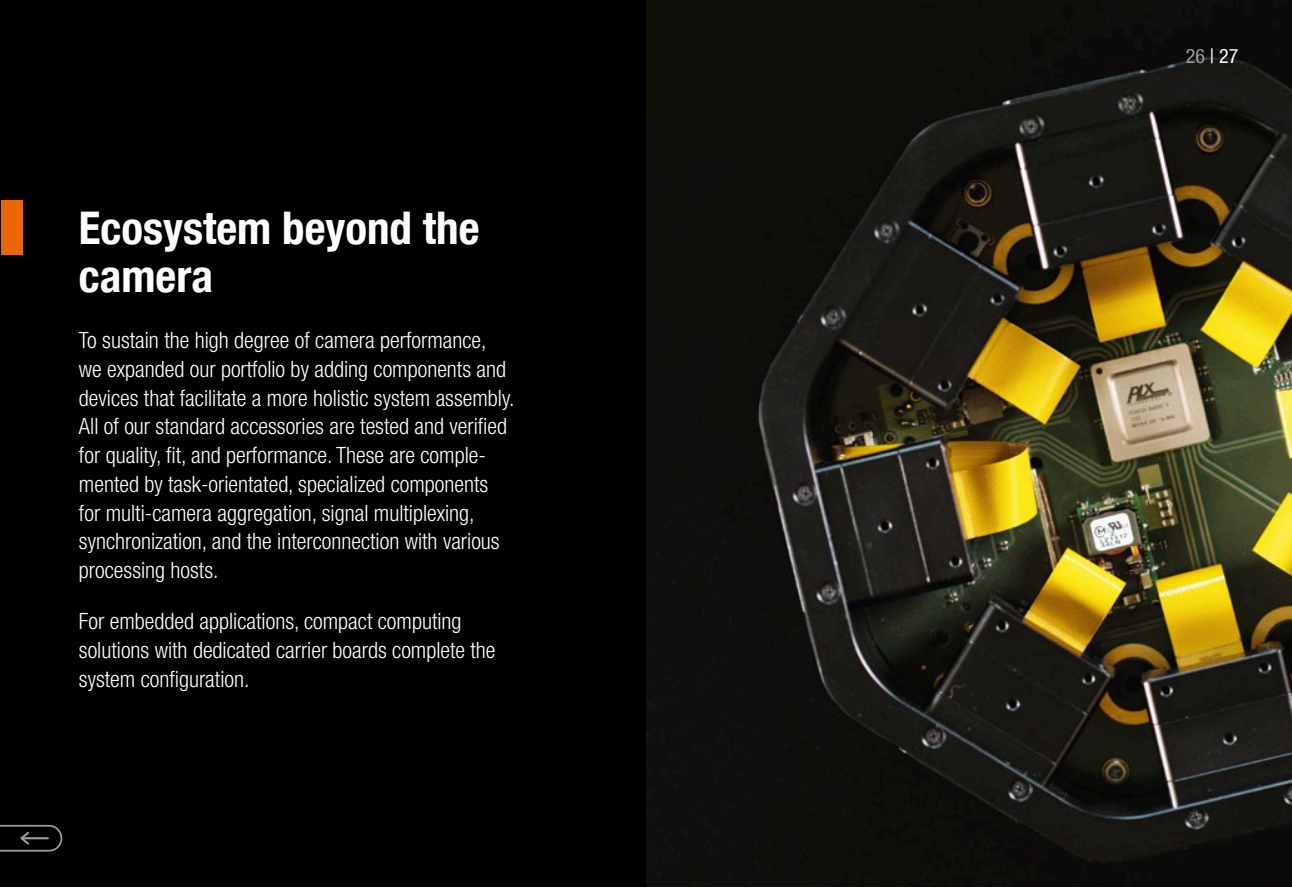
<style>
.page{position:relative;width:1292px;height:888px;background:#fff}
.page>*{position:absolute;margin:0;border:0;box-sizing:border-box;transform-origin:0 0}
.t1{font:700 condensed 45px/47.5px "Helvetica Neue LT Com";color:#fff}
.t2{font:300 condensed 22.5px/28.8px "Helvetica Neue LT Com";color:#fff}
.t3{font:condensed 20px "Helvetica Neue LT Com";color:#fff}
.s1{color:#9d9d9c}
</style>
<div class="page">
<div style="left:1px;top:1px;width:645px;height:885px;background:#000"></div>
<img style="left:646px;top:1px;width:645px;height:885px">
<div style="left:1px;top:200px;width:21px;height:55px;background:#ec6608"></div>
<svg style="left:1px;top:824px;width:61px;height:27px"></svg>
<h1 class="t1" style="left:79px;top:211px;width:402px">Ecosystem beyond the camera</h1>
<p class="t2" style="left:79px;top:329px;width:437px">To sustain the high degree of camera performance, we expanded our portfolio by adding components and devices that facilitate a more holistic system assembly.<br>All of our standard accessories are tested and verified for quality, fit, and performance. These are comple&shy;mented by task-orientated, specialized components for multi-camera aggregation, signal multiplexing, synchronization, and the interconnection with various processing hosts.</p>
<p class="t2" style="left:79px;top:610px;width:418px">For embedded applications, compact computing solutions with dedicated carrier boards complete the system configuration.</p>
<p class="t3" style="left:1185px;top:49px;width:54px"><span class="s1">26</span> | 27</p>
</div>
